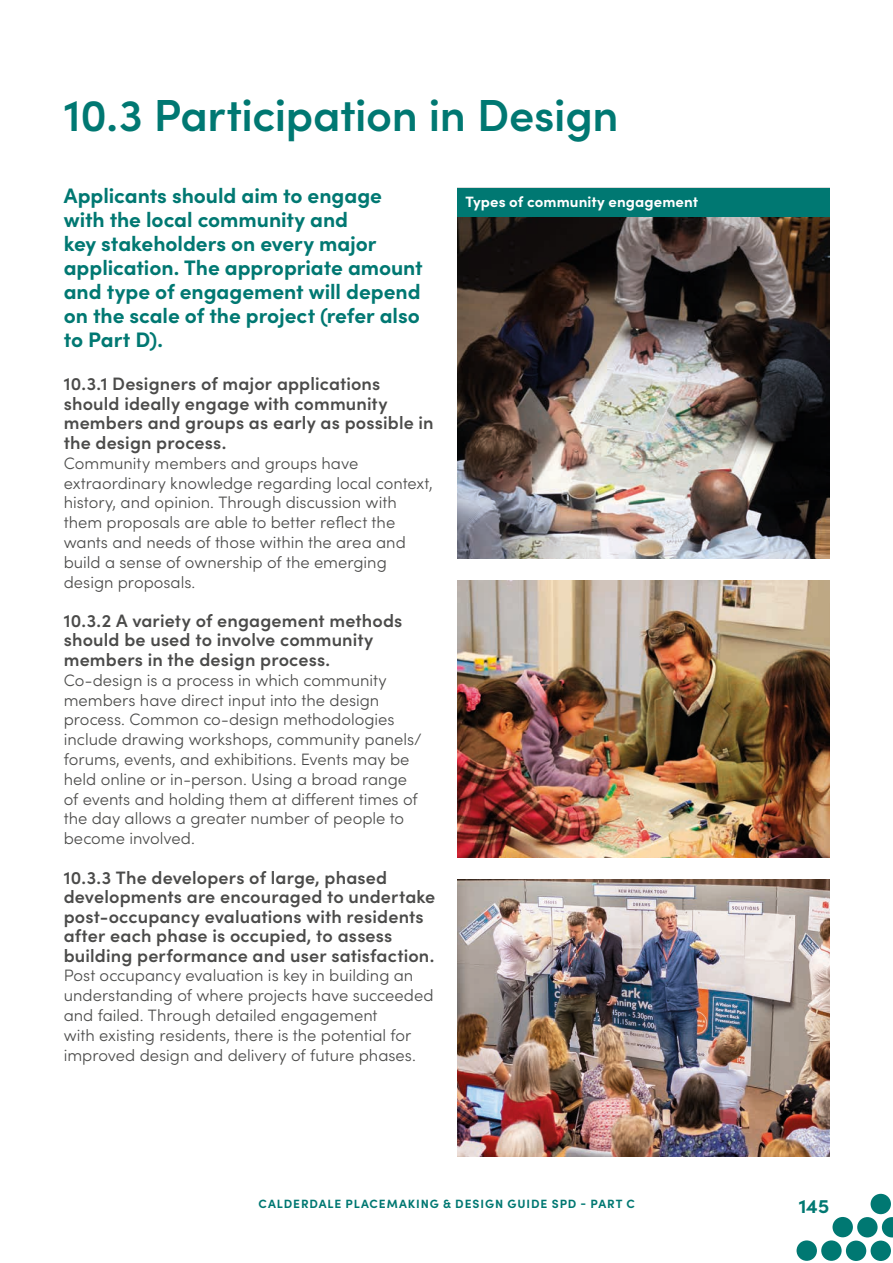
<style>
.page{position:relative;width:893px;height:1263px;background:#fff}
.page>*{position:absolute;margin:0;border:0;box-sizing:border-box;transform-origin:0 0}
.t1{font:600 45px "Sofia Pro";letter-spacing:-.01em;color:#007872}
.t2{font:700 21px/24px "Sofia Pro";letter-spacing:-.005em;color:#007872}
.t3{font:700 19.5px "Sofia Pro";color:#007872}
.t4{font:600 18px/19.5px "Sofia Pro";letter-spacing:.01em;color:#4b4b4a}
.t5{font:300 16.5px/19.8px "Sofia Pro";color:#4b4b4a}
.t6{font:700 15px "Sofia Pro";letter-spacing:.005em;color:#fff}
.t7{font:700 12px "Sofia Pro";letter-spacing:.08em;color:#007872}
</style>
<div class="page">
<div style="left:871px;top:1194px;width:20px;height:20px;background:#007872;border-radius:50%"></div>
<svg style="left:882px;top:1217px;width:11px;height:20px"></svg>
<div style="left:857px;top:1217px;width:21px;height:20px;background:#007872;border-radius:50%"></div>
<div style="left:832px;top:1217px;width:21px;height:20px;background:#007872;border-radius:50%"></div>
<div style="left:871px;top:1240px;width:20px;height:21px;background:#007872;border-radius:50%"></div>
<div style="left:846px;top:1240px;width:20px;height:21px;background:#007872;border-radius:50%"></div>
<div style="left:821px;top:1240px;width:21px;height:21px;background:#007872;border-radius:50%"></div>
<div style="left:796px;top:1240px;width:21px;height:21px;background:#007872;border-radius:50%"></div>
<img style="left:457px;top:216px;width:372px;height:343px">
<img style="left:457px;top:580px;width:372px;height:278px">
<img style="left:457px;top:879px;width:372px;height:278px">
<div style="left:457px;top:188px;width:372px;height:28px;background:#007872"></div>
<h1 class="t1" style="left:64px;top:81px;width:556px">10.3 Participation in Design</h1>
<p class="t2" style="left:64px;top:182px;width:361px">Applicants should aim to engage with the local community and<br>key stakeholders on every major application. The appropriate amount and type of engagement will depend on the scale of the project (refer also to Part D).</p>
<p class="t4" style="left:64px;top:373px;width:371px">10.3.1 Designers of major applications should ideally engage with community members and groups as early as possible in the design process.</p>
<p class="t5" style="left:64px;top:452px;width:371px">Community members and groups have extraordinary knowledge regarding local context, history, and opinion. Through discussion with them proposals are able to better reflect the wants and needs of those within the area and build a sense of ownership of the emerging design proposals.</p>
<p class="t4" style="left:64px;top:610px;width:340px">10.3.2 A variety of engagement methods should be used to involve community members in the design process.</p>
<p class="t5" style="left:64px;top:669px;width:360px">Co-design is a process in which community members have direct input into the design process. Common co-design methodologies include drawing workshops, community panels/ forums, events, and exhibitions. Events may be held online or in-person. Using a broad range of events and holding them at different times of the day allows a greater number of people to become involved.</p>
<p class="t4" style="left:64px;top:866px;width:373px">10.3.3 The developers of large, phased developments are encouraged to undertake post-occupancy evaluations with residents after each phase is occupied, to assess building performance and user satisfaction.</p>
<p class="t5" style="left:64px;top:965px;width:371px">Post occupancy evaluation is key in building an understanding of where projects have succeeded and failed. Through detailed engagement<br>with existing residents, there is the potential for improved design and delivery of future phases.</p>
<p class="t6" style="left:466px;top:190px;width:234px">Types of community engagement</p>
<p class="t7" style="left:259px;top:1194px;width:378px">CALDERDALE PLACEMAKING &amp; DESIGN GUIDE SPD - PART C</p>
<p class="t3" style="left:799px;top:1191px;width:32px">145</p>
</div>
